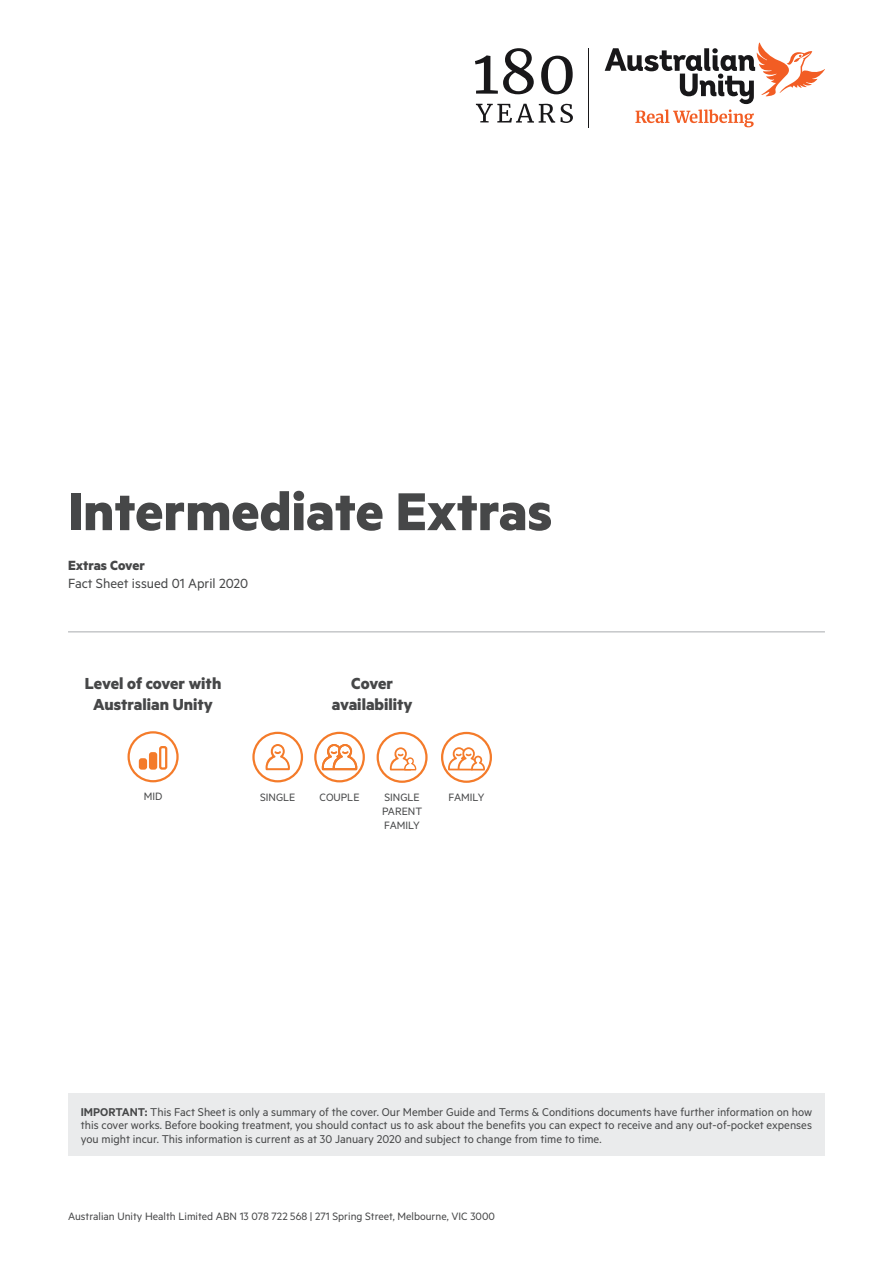
<style>
.page{position:relative;width:893px;height:1263px;background:#fff}
.page>*{position:absolute;margin:0;border:0;box-sizing:border-box;transform-origin:0 0}
.t1{font:700 60px "Metric";color:#464748}
.t2{font:700 18px/21.6px "Metric";color:#464748;text-align:center}
.t3{font:15px "Metric";color:#464748}
.t4{font:700 15px "Metric";color:#464748}
.t5{font:12.75px/13.5px "Metric";color:#464748;text-align:justify}
.t6{font:12px/14.4px "Metric";color:#464748}
.s1{font-weight:600}
</style>
<div class="page">
<hr style="left:68px;top:631px;width:757px;height:1px;background:#a8abae">
<hr style="left:589px;top:48px;width:1px;height:79px;background:#181719">
<svg style="left:475px;top:48px;width:59px;height:46px"></svg>
<svg style="left:541px;top:56px;width:32px;height:38px"></svg>
<svg style="left:476px;top:104px;width:97px;height:19px"></svg>
<svg style="left:605px;top:42px;width:220px;height:85px"></svg>
<div style="left:68px;top:1093px;width:757px;height:62px;background:#eaebec"></div>
<div style="left:252px;top:732px;width:51px;height:50px;border:2px solid #f47b2a;border-radius:50%"></div>
<svg style="left:265px;top:744px;width:25px;height:26px"></svg>
<div style="left:314px;top:732px;width:51px;height:50px;border:2px solid #f47b2a;border-radius:50%"></div>
<svg style="left:322px;top:744px;width:35px;height:26px"></svg>
<div style="left:377px;top:732px;width:51px;height:51px;border:2px solid #f47b2a;border-radius:50%"></div>
<svg style="left:390px;top:747px;width:26px;height:23px"></svg>
<div style="left:441px;top:732px;width:51px;height:51px;border:2px solid #f47b2a;border-radius:50%"></div>
<svg style="left:448px;top:747px;width:37px;height:23px"></svg>
<div style="left:128px;top:731px;width:51px;height:51px;border:2px solid #f47b2a;border-radius:50%"></div>
<div style="left:150px;top:753px;width:6px;height:15px;background:#f47b2a;border-radius:2px"></div>
<div style="left:149px;top:752px;width:8px;height:18px;border:2px solid #f47b2a;border-radius:2px"></div>
<div style="left:140px;top:759px;width:6px;height:9px;background:#f47b2a;border-radius:2px"></div>
<div style="left:139px;top:758px;width:8px;height:12px;border:2px solid #f47b2a;border-radius:2px"></div>
<div style="left:159px;top:746px;width:8px;height:24px;border:2px solid #f47b2a;border-radius:2px"></div>
<h1 class="t1" style="left:68px;top:475px;width:486px">Intermediate Extras</h1>
<p class="t4" style="left:68px;top:556px;width:78px">Extras Cover</p>
<p class="t3" style="left:68px;top:574px;width:182px">Fact Sheet issued 01 April 2020</p>
<h2 class="t2" style="left:85px;top:672px;width:138px">Level of cover with<br>Australian Unity</h2>
<p class="t6" style="left:144px;top:789px;width:20px">MID</p>
<h2 class="t2" style="left:332px;top:672px;width:82px">Cover availability</h2>
<p class="t6" style="left:260px;top:789px;width:37px">SINGLE</p>
<p class="t6" style="left:320px;top:789px;width:41px">COUPLE</p>
<p class="t6" style="left:382px;top:789px;width:42px">SINGLE<br>PARENT<br>FAMILY</p>
<p class="t6" style="left:449px;top:789px;width:37px">FAMILY</p>
<p class="t5" style="left:81px;top:1104px;width:733px"><span class="s1">IMPORTANT:</span> This Fact Sheet is only a summary of the cover. Our Member Guide and Terms &amp; Conditions documents have further information on how this cover works. Before booking treatment, you should contact us to ask about the benefits you can expect to receive and any out-of-pocket expenses you might incur. This information is current as at 30 January 2020 and subject to change from time to time.</p>
<p class="t6" style="left:68px;top:1209px;width:428px">Australian Unity Health Limited ABN 13 078 722 568 | 271 Spring Street, Melbourne, VIC 3000</p>
</div>
